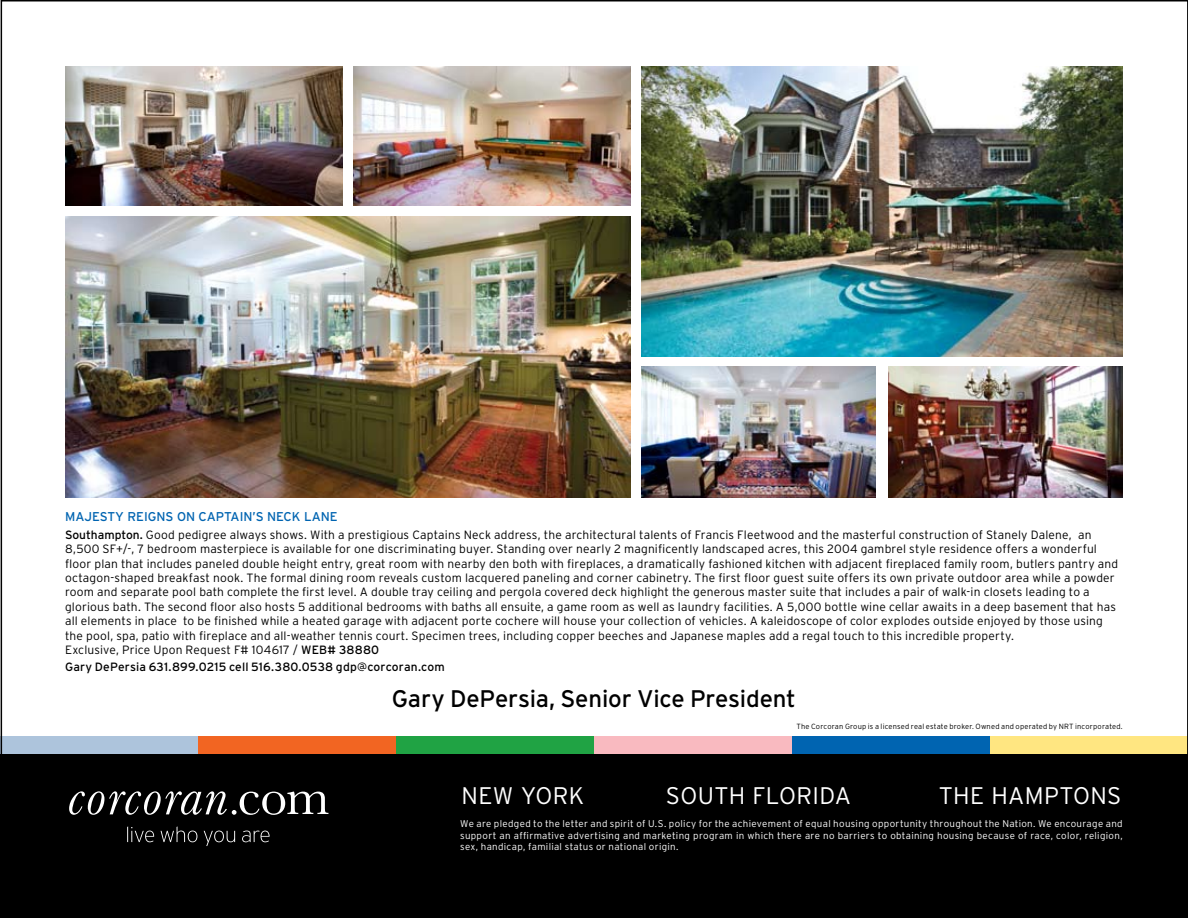
<style>
.page{position:relative;width:1188px;height:918px;background:#fff}
.page>*{position:absolute;margin:0;border:0;box-sizing:border-box;transform-origin:0 0}
.t1{font:24px "Interstate";letter-spacing:-.005em;color:#000}
.t2{font:300 24px "Interstate";letter-spacing:.015em;color:#fff}
.t3{font:12.75px "Interstate";color:#0064b1}
.t4{font:300 12px/14.4px "Interstate";letter-spacing:.015em;color:#000}
.t5{font:12px "Interstate";letter-spacing:.015em;color:#000}
.t6{font:300 9.75px/11.7px "Interstate";letter-spacing:.03em;color:#fff;text-align:justify}
.t7{font:300 7.5px "Interstate";letter-spacing:.025em;color:#000}
.s1{font-weight:400}
</style>
<div class="page">
<div style="left:0;top:752px;width:1188px;height:166px;background:#000"></div>
<svg style="left:69px;top:791px;width:259px;height:24px"></svg>
<svg style="left:127px;top:826px;width:27px;height:16px"></svg>
<svg style="left:161px;top:826px;width:36px;height:16px"></svg>
<svg style="left:204px;top:831px;width:31px;height:15px"></svg>
<svg style="left:242px;top:831px;width:28px;height:11px"></svg>
<div style="left:0;top:736px;width:198px;height:17px;background:#adc4dc"></div>
<div style="left:198px;top:736px;width:198px;height:17px;background:#f26522"></div>
<div style="left:396px;top:736px;width:198px;height:17px;background:#20a344"></div>
<div style="left:594px;top:736px;width:198px;height:17px;background:#f9bac0"></div>
<div style="left:792px;top:736px;width:198px;height:17px;background:#0064b1"></div>
<div style="left:990px;top:736px;width:198px;height:17px;background:#ffe681"></div>
<img style="left:641px;top:66px;width:482px;height:290px">
<img style="left:353px;top:66px;width:278px;height:140px">
<img style="left:65px;top:66px;width:277px;height:140px">
<img style="left:65px;top:217px;width:566px;height:281px">
<img style="left:889px;top:367px;width:234px;height:131px">
<img style="left:641px;top:367px;width:234px;height:131px">
<p class="t3" style="left:65px;top:509px;width:274px">majesty reigns on captain’s neck lane</p>
<p class="t4" style="left:65px;top:527px;width:1055px"><span class="s1">Southampton.</span> Good pedigree always shows. With a prestigious Captains Neck address, the architectural talents of Francis Fleetwood and the masterful construction of Stanely Dalene, an 8,500 SF+/-, 7 bedroom masterpiece is available for one discriminating buyer. Standing over nearly 2 magnificently landscaped acres, this 2004 gambrel style residence offers a wonderful floor plan that includes paneled double height entry, great room with nearby den both with fireplaces, a dramatically fashioned kitchen with adjacent fireplaced family room, butlers pantry and octagon-shaped breakfast nook. The formal dining room reveals custom lacquered paneling and corner cabinetry. The first floor guest suite offers its own private outdoor area while a powder room and separate pool bath complete the first level. A double tray ceiling and pergola covered deck highlight the generous master suite that includes a pair of walk-in closets leading to a glorious bath. The second floor also hosts 5 additional bedrooms with baths all ensuite, a game room as well as laundry facilities. A 5,000 bottle wine cellar awaits in a deep basement that has all elements in place to be finished while a heated garage with adjacent porte cochere will house your collection of vehicles. A kaleidoscope of color explodes outside enjoyed by those using the pool, spa, patio with fireplace and all-weather tennis court. Specimen trees, including copper beeches and Japanese maples add a regal touch to this incredible property.<br>Exclusive, Price Upon Request F# 104617 / <span class="s1">WEB# 38880</span></p>
<p class="t5" style="left:65px;top:660px;width:381px">Gary DePersia 631.899.0215 cell 516.380.0538 gdp@corcoran.com</p>
<h1 class="t1" style="left:392px;top:685px;width:406px">Gary DePersia, Senior Vice President</h1>
<p class="t7" style="left:796px;top:722px;width:328px">The Corcoran Group is a licensed real estate broker. Owned and operated by NRT incorporated.</p>
<h1 class="t2" style="left:461px;top:782px;width:124px">NEW YORK</h1>
<h1 class="t2" style="left:666px;top:782px;width:187px">SOUTH FLORIDA</h1>
<h1 class="t2" style="left:939px;top:782px;width:184px">THE HAMPTONS</h1>
<p class="t6" style="left:460px;top:818px;width:664px">We are pledged to the letter and spirit of U.S. policy for the achievement of equal housing opportunity throughout the Nation. We encourage and support an affirmative advertising and marketing program in which there are no barriers to obtaining housing because of race, color, religion, sex, handicap, familial status or national origin.</p>
</div>
